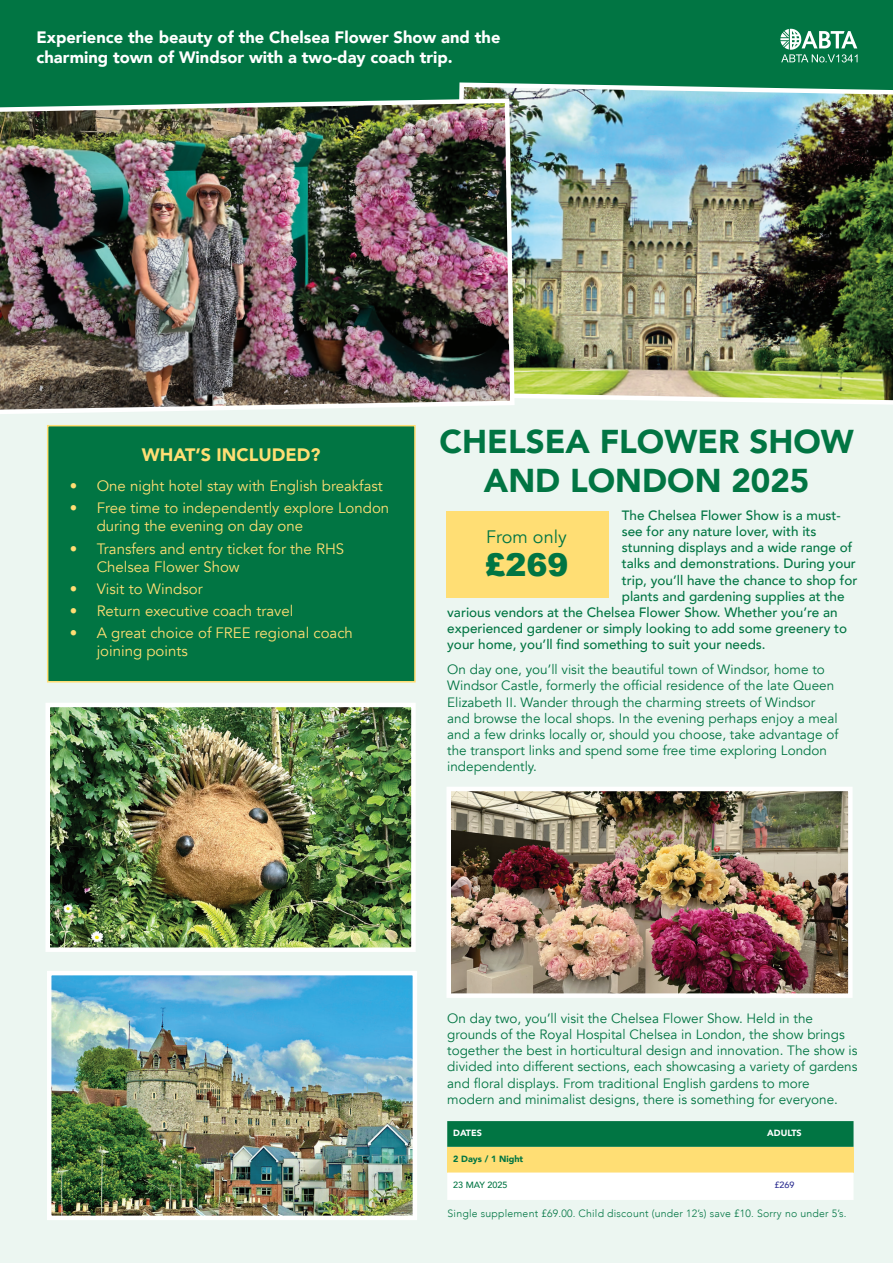
<style>
.page{position:relative;width:893px;height:1263px;background:#fff}
.page>*{position:absolute;margin:0;border:0;box-sizing:border-box;transform-origin:0 0}
.t1{font:900 33px/39.6px "Avenir";color:#017543;text-align:center}
.t2{font:900 31.5px "Arial";color:#017543}
.t3{font:900 18px "Avenir";color:#ffde74}
.t4{font:18px "Avenir";color:#017543}
.t5{font:900 16.5px/19.8px "Avenir";color:#fff}
.t6{font:15px/18px "Avenir";color:#ffde74}
.t7{font:13.5px/16.2px "Avenir";color:#017543}
.t8{font:500 13.5px "Avenir";color:#017543}
.t9{font:300 10.5px "Avenir";letter-spacing:.02em;color:#017543}
.t10{font:900 9px "Avenir";color:#017543}
.t11{font:900 9px "Avenir";color:#fff}
.t12{font:500 9px "Avenir";color:#017543}
.t13{font:500 9px "Avenir";color:#2e3092}
</style>
<div class="page">
<div style="left:0;top:409px;width:893px;height:854px;background:#ecf6f1"></div>
<div style="left:0;top:0;width:893px;height:115px;background:#017543"></div>
<img style="left:459px;top:82px;width:434px;height:327px">
<img style="left:50px;top:708px;width:361px;height:239px">
<div style="left:45px;top:703px;width:371px;height:249px;border:4px solid #fff"></div>
<img style="left:52px;top:976px;width:360px;height:239px">
<div style="left:47px;top:971px;width:370px;height:249px;border:4px solid #fff"></div>
<svg style="left:447px;top:1121px;width:406px;height:26px;background:#037644"></svg>
<div style="left:447px;top:1147px;width:406px;height:25px;background:#ffde74"></div>
<svg style="left:447px;top:1172px;width:406px;height:28px"></svg>
<img style="left:790px;top:29px;width:12px;height:21px">
<img style="left:0;top:96px;width:517px;height:322px">
<div style="left:48px;top:426px;width:367px;height:256px;background:#017543"></div>
<div style="left:47px;top:425px;width:369px;height:257px;border:2px solid #ffde74"></div>
<img style="left:451px;top:792px;width:397px;height:201px">
<div style="left:446px;top:787px;width:407px;height:211px;border:4px solid #fff"></div>
<div style="left:446px;top:511px;width:163px;height:86px;background:#ffde74"></div>
<p class="t5" style="left:36px;top:27px;width:466px">Experience the beauty of the Chelsea Flower Show and the charming town of Windsor with a two-day coach trip.</p>
<h3 class="t3" style="left:142px;top:439px;width:180px">WHAT’S INCLUDED?</h3>
<p class="t6" style="left:70px;top:477px;width:315px">• One night hotel stay with English breakfast</p>
<p class="t6" style="left:97px;top:500px;width:294px;text-indent:-27px">• Free time to independently explore London during the evening on day one</p>
<p class="t6" style="left:97px;top:540px;width:249px;text-indent:-27px">• Transfers and entry ticket for the RHS<br>Chelsea Flower Show</p>
<p class="t6" style="left:70px;top:580px;width:134px">• Visit to Windsor</p>
<p class="t6" style="left:70px;top:602px;width:225px">• Return executive coach travel</p>
<p class="t6" style="left:97px;top:624px;width:258px;text-indent:-27px">• A great choice of FREE regional coach joining points</p>
<h1 class="t1" style="left:440px;top:420px;width:416px">CHELSEA FLOWER SHOW<br>AND LONDON 2025</h1>
<p class="t8" style="left:622px;top:503px;width:221px">The Chelsea Flower Show is a must-</p>
<p class="t8" style="left:622px;top:520px;width:196px">see for any nature lover, with its</p>
<p class="t8" style="left:622px;top:536px;width:232px">stunning displays and a wide range of</p>
<p class="t8" style="left:622px;top:552px;width:236px">talks and demonstrations. During your</p>
<p class="t8" style="left:622px;top:568px;width:237px">trip, you’ll have the chance to shop for</p>
<p class="t8" style="left:622px;top:584px;width:224px">plants and gardening supplies at the</p>
<p class="t8" style="left:447px;top:601px;width:392px">various vendors at the Chelsea Flower Show. Whether you’re an</p>
<p class="t8" style="left:447px;top:617px;width:401px">experienced gardener or simply looking to add some greenery to</p>
<p class="t8" style="left:447px;top:633px;width:320px">your home, you’ll find something to suit your needs.</p>
<p class="t7" style="left:447px;top:662px;width:393px">On day one, you’ll visit the beautiful town of Windsor, home to Windsor Castle, formerly the official residence of the late Queen Elizabeth II. Wander through the charming streets of Windsor and browse the local shops. In the evening perhaps enjoy a meal and a few drinks locally or, should you choose, take advantage of the transport links and spend some free time exploring London independently.</p>
<h3 class="t4" style="left:486px;top:526px;width:82px">From only</h3>
<h2 class="t2" style="left:484px;top:542px;width:86px">£269</h2>
<p class="t7" style="left:447px;top:1010px;width:412px">On day two, you’ll visit the Chelsea Flower Show. Held in the grounds of the Royal Hospital Chelsea in London, the show brings together the best in horticultural design and innovation. The show is divided into different sections, each showcasing a variety of gardens and floral displays. From traditional English gardens to more modern and minimalist designs, there is something for everyone.</p>
<p class="t11" style="left:453px;top:1125px;width:30px">DATES</p>
<p class="t11" style="left:767px;top:1125px;width:36px">ADULTS</p>
<p class="t10" style="left:453px;top:1151px;width:71px">2 Days / 1 Night</p>
<p class="t12" style="left:453px;top:1176px;width:56px">23 MAY 2025</p>
<p class="t13" style="left:774px;top:1176px;width:22px">£269</p>
<p class="t9" style="left:448px;top:1207px;width:401px">Single supplement £69.00. Child discount (under 12’s) save £10. Sorry no under 5’s.</p>
</div>
